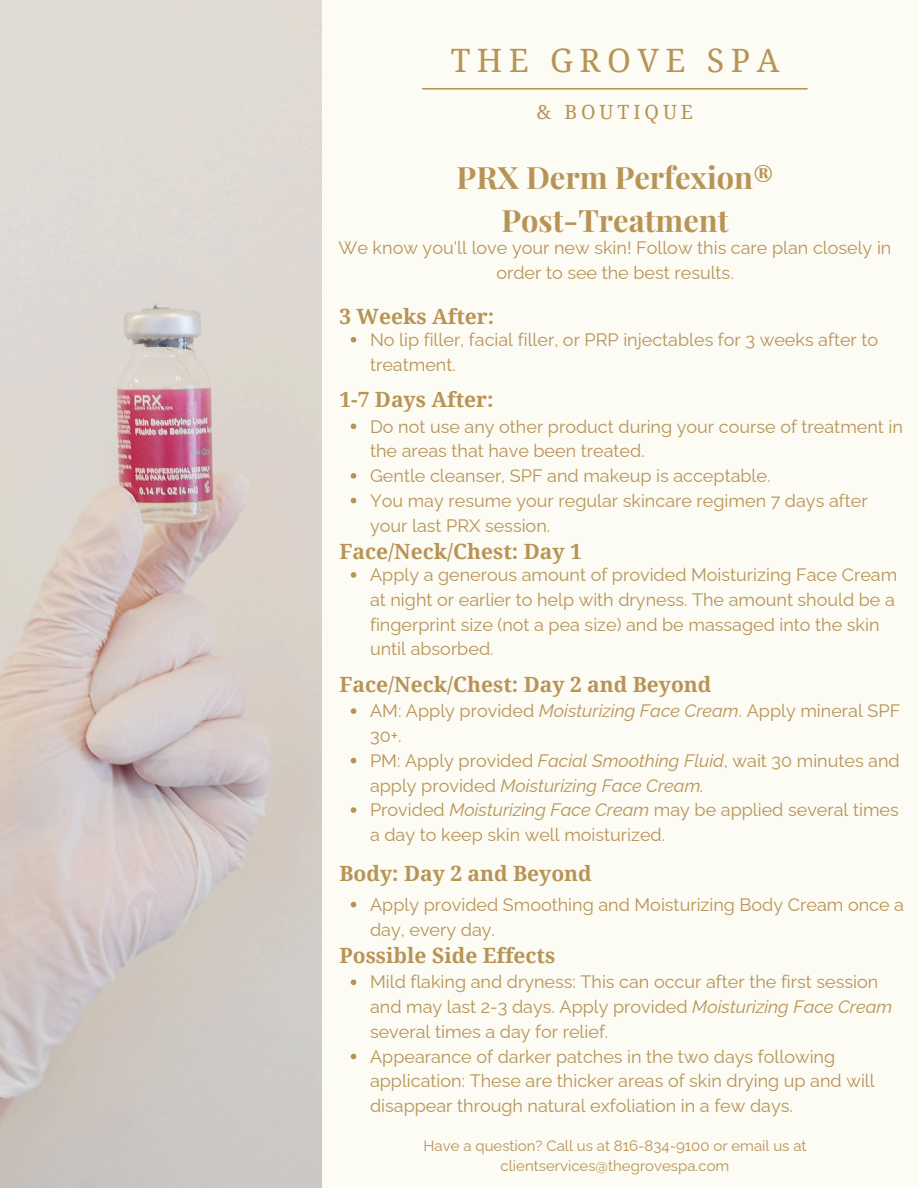
<style>
.page{position:relative;width:918px;height:1188px;background:#fcfbf4}
.page>*{position:absolute;margin:0;border:0;box-sizing:border-box;transform-origin:0 0}
.t1{font:32.25px "Noto Serif";letter-spacing:.2em;color:#b79455}
.t2{font:700 30.75px/42.8px "Playfair Display";color:#b79456;text-align:center}
.t3{font:700 21px "Noto Serif";color:#b79456}
.t4{font:19.65px "Noto Serif";letter-spacing:.2em;color:#b79455}
.t5{font:18px/24.8px "Raleway";color:#b79456}
.t6{font:15px/20.2px "Raleway";color:#b79456;text-align:center}
.s1{font-style:italic}
</style>
<div class="page">
<hr style="left:423px;top:88px;width:384px;height:2px;background:#b79455">
<img style="left:0;top:0;width:322px;height:1188px">
<svg style="left:351px;top:337px;width:5px;height:6px"></svg>
<svg style="left:351px;top:424px;width:5px;height:5px"></svg>
<svg style="left:351px;top:473px;width:5px;height:6px"></svg>
<svg style="left:351px;top:498px;width:5px;height:5px"></svg>
<svg style="left:351px;top:572px;width:5px;height:6px"></svg>
<svg style="left:351px;top:708px;width:5px;height:6px"></svg>
<svg style="left:351px;top:758px;width:5px;height:5px"></svg>
<svg style="left:351px;top:807px;width:5px;height:6px"></svg>
<svg style="left:351px;top:979px;width:5px;height:6px"></svg>
<svg style="left:351px;top:1054px;width:5px;height:5px"></svg>
<svg style="left:351px;top:902px;width:5px;height:5px"></svg>
<p class="t1" style="left:451px;top:38px;width:330px">THE GROVE SPA</p>
<p class="t4" style="left:537px;top:98px;width:158px">&amp; BOUTIQUE</p>
<h4 class="t2" style="left:457px;top:155px;width:318px">PRX Derm Perfexion®<br>Post-Treatment</h4>
<h2 class="t5" style="left:339px;top:236px;width:554px;text-align:center">We know you'll love your new skin! Follow this care plan closely in order to see the best results.</h2>
<h3 class="t3" style="left:339px;top:301px;width:156px">3 Weeks After:</h3>
<p class="t5" style="left:370px;top:327px;width:510px">No lip filler, facial filler, or PRP injectables for 3 weeks after to treatment.</p>
<h3 class="t3" style="left:339px;top:385px;width:156px">1-7 Days After:</h3>
<p class="t5" style="left:370px;top:414px;width:534px">Do not use any other product during your course of treatment in the areas that have been treated.</p>
<p class="t5" style="left:370px;top:463px;width:402px">Gentle cleanser, SPF and makeup is acceptable.</p>
<p class="t5" style="left:370px;top:488px;width:499px">You may resume your regular skincare regimen 7 days after your last PRX session.</p>
<h3 class="t3" style="left:339px;top:537px;width:244px">Face/Neck/Chest: Day 1</h3>
<p class="t5" style="left:370px;top:562px;width:529px">Apply a generous amount of provided Moisturizing Face Cream at night or earlier to help with dryness. The amount should be a fingerprint size (not a pea size) and be massaged into the skin until absorbed.</p>
<h3 class="t3" style="left:339px;top:670px;width:374px">Face/Neck/Chest: Day 2 and Beyond</h3>
<p class="t5" style="left:370px;top:699px;width:532px">AM: Apply provided <span class="s1">Moisturizing Face Cream</span>. Apply mineral SPF<br>30+.</p>
<p class="t5" style="left:370px;top:748px;width:531px">PM: Apply provided <span class="s1">Facial Smoothing Fluid</span>, wait 30 minutes and apply provided <span class="s1">Moisturizing Face Cream.</span></p>
<p class="t5" style="left:370px;top:798px;width:530px">Provided <span class="s1">Moisturizing Face Cream</span> may be applied several times a day to keep skin well moisturized.</p>
<p class="t3" style="left:339px;top:859px;width:254px">Body: Day 2 and Beyond</p>
<p class="t5" style="left:370px;top:892px;width:535px">Apply provided Smoothing and Moisturizing Body Cream once a day, every day.</p>
<h3 class="t3" style="left:339px;top:941px;width:217px">Possible Side Effects</h3>
<p class="t5" style="left:370px;top:970px;width:524px">Mild flaking and dryness: This can occur after the first session and may last 2-3 days. Apply provided <span class="s1">Moisturizing Face Cream </span>several times a day for relief.</p>
<h3 class="t5" style="left:370px;top:1044px;width:506px">Appearance of darker patches in the two days following application: These are thicker areas of skin drying up and will disappear through natural exfoliation in a few days.</h3>
<p class="t6" style="left:424px;top:1135px;width:384px">Have a question? Call us at 816-834-9100 or email us at clientservices@thegrovespa.com</p>
</div>
